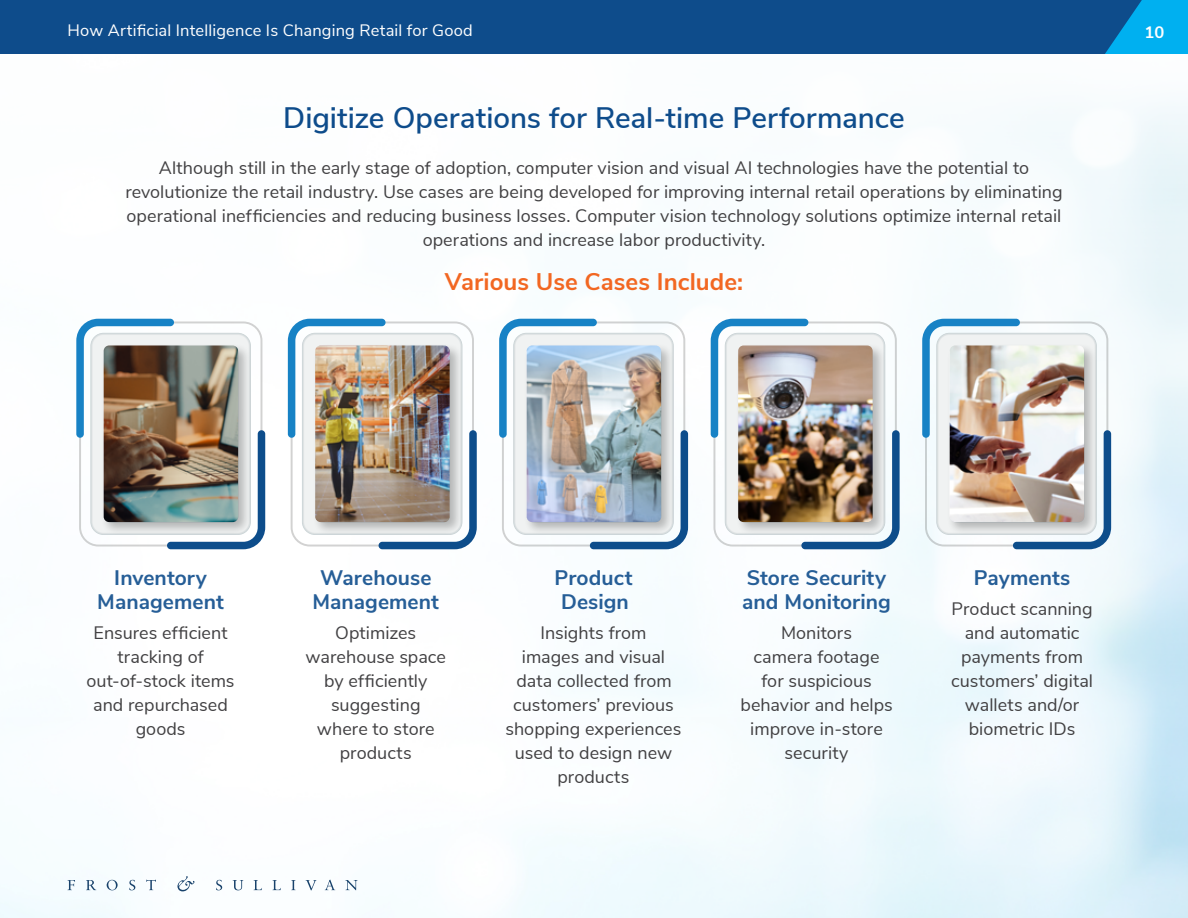
<style>
.page{position:relative;width:1188px;height:918px;background:#fff}
.page>*{position:absolute;margin:0;border:0;box-sizing:border-box;transform-origin:0 0}
.BR__1st_Lvl_Header{font:600 29.55px "Nunito Sans";color:#0e4c8b}
.BR__2nd_Lvl_Header{font:700 24px "Nunito Sans";color:#f26722}
.BR__Body_Text{font:700 21px/24px "Nunito Sans";letter-spacing:.005em;color:#265e97;text-align:center}
.BR__Body_Text-2{font:18px/24px "Nunito Sans";color:#414042;text-align:center}
.t1{font:16.5px "Nunito Sans";letter-spacing:.01em;color:#fff}
.t2{font:700 16.5px "Nunito Sans";color:#fff}
</style>
<div class="page">
<svg style="left:76px;top:319px;width:189px;height:230px"></svg>
<svg style="left:288px;top:319px;width:189px;height:230px"></svg>
<svg style="left:499px;top:319px;width:189px;height:230px"></svg>
<svg style="left:711px;top:319px;width:189px;height:230px"></svg>
<svg style="left:922px;top:319px;width:189px;height:230px"></svg>
<div style="left:101px;top:343px;width:151px;height:193px;background:#000;opacity:.25"></div>
<img style="left:104px;top:345px;width:134px;height:177px">
<div style="left:313px;top:343px;width:150px;height:193px;background:#000;opacity:.25"></div>
<img style="left:315px;top:345px;width:135px;height:177px">
<div style="left:736px;top:343px;width:150px;height:193px;background:#000;opacity:.25"></div>
<img style="left:738px;top:345px;width:135px;height:177px">
<div style="left:947px;top:343px;width:151px;height:193px;background:#000;opacity:.25"></div>
<img style="left:950px;top:345px;width:134px;height:177px">
<div style="left:524px;top:343px;width:151px;height:193px;background:#000;opacity:.25"></div>
<img style="left:527px;top:345px;width:134px;height:177px">
<div style="left:0;top:0;width:1105px;height:54px;background:#0e4c8b"></div>
<svg style="left:1105px;top:0;width:83px;height:54px;background:#0399d9"></svg>
<svg style="left:68px;top:880px;width:7px;height:10px"></svg>
<svg style="left:86px;top:880px;width:10px;height:10px"></svg>
<svg style="left:107px;top:880px;width:11px;height:10px"></svg>
<svg style="left:129px;top:880px;width:6px;height:10px"></svg>
<svg style="left:146px;top:880px;width:10px;height:10px"></svg>
<svg style="left:216px;top:880px;width:6px;height:10px"></svg>
<svg style="left:233px;top:880px;width:10px;height:10px"></svg>
<svg style="left:254px;top:880px;width:8px;height:10px"></svg>
<svg style="left:273px;top:880px;width:8px;height:10px"></svg>
<svg style="left:291px;top:880px;width:5px;height:10px"></svg>
<svg style="left:306px;top:880px;width:10px;height:10px"></svg>
<svg style="left:325px;top:880px;width:10px;height:10px"></svg>
<svg style="left:345px;top:880px;width:13px;height:10px"></svg>
<svg style="left:177px;top:876px;width:17px;height:15px"></svg>
<p class="t1" style="left:68px;top:18px;width:407px">How Artificial Intelligence Is Changing Retail for Good</p>
<p class="t2" style="left:1145px;top:20px;width:21px">10</p>
<h1 class="BR__1st_Lvl_Header" style="left:283px;top:97px;width:623px">Digitize Operations for Real-time Performance</h1>
<p class="BR__Body_Text-2" style="left:125px;top:154px;width:939px">Although still in the early stage of adoption, computer vision and visual AI technologies have the potential to revolutionize the retail industry. Use cases are being developed for improving internal retail operations by eliminating operational inefficiencies and reducing business losses. Computer vision technology solutions optimize internal retail operations and increase labor productivity.</p>
<h2 class="BR__2nd_Lvl_Header" style="left:445px;top:264px;width:300px">Various Use Cases Include:</h2>
<p class="BR__Body_Text" style="left:97px;top:565px;width:128px">Inventory<br>Management</p>
<p class="BR__Body_Text-2" style="left:87px;top:619px;width:150px">Ensures efficient tracking of<br>out‑ of‑stock items and repurchased goods</p>
<p class="BR__Body_Text" style="left:312px;top:565px;width:128px">Warehouse<br>Management</p>
<p class="BR__Body_Text-2" style="left:306px;top:619px;width:142px">Optimizes warehouse space by efficiently suggesting where to store products</p>
<p class="BR__Body_Text" style="left:555px;top:565px;width:79px">Product<br>Design</p>
<p class="BR__Body_Text-2" style="left:505px;top:619px;width:178px">Insights from<br>images and visual data collected from customers’ previous shopping experiences used to design new products</p>
<p class="BR__Body_Text" style="left:742px;top:565px;width:150px;text-align:left">Store Security and Monitoring</p>
<p class="BR__Body_Text-2" style="left:740px;top:619px;width:154px">Monitors<br>camera footage for suspicious behavior and helps improve in-store security</p>
<p class="BR__Body_Text" style="left:974px;top:565px;width:98px">Payments</p>
<p class="BR__Body_Text-2" style="left:951px;top:595px;width:143px">Product scanning and automatic payments from customers’ digital wallets and/or biometric IDs</p>
</div>
